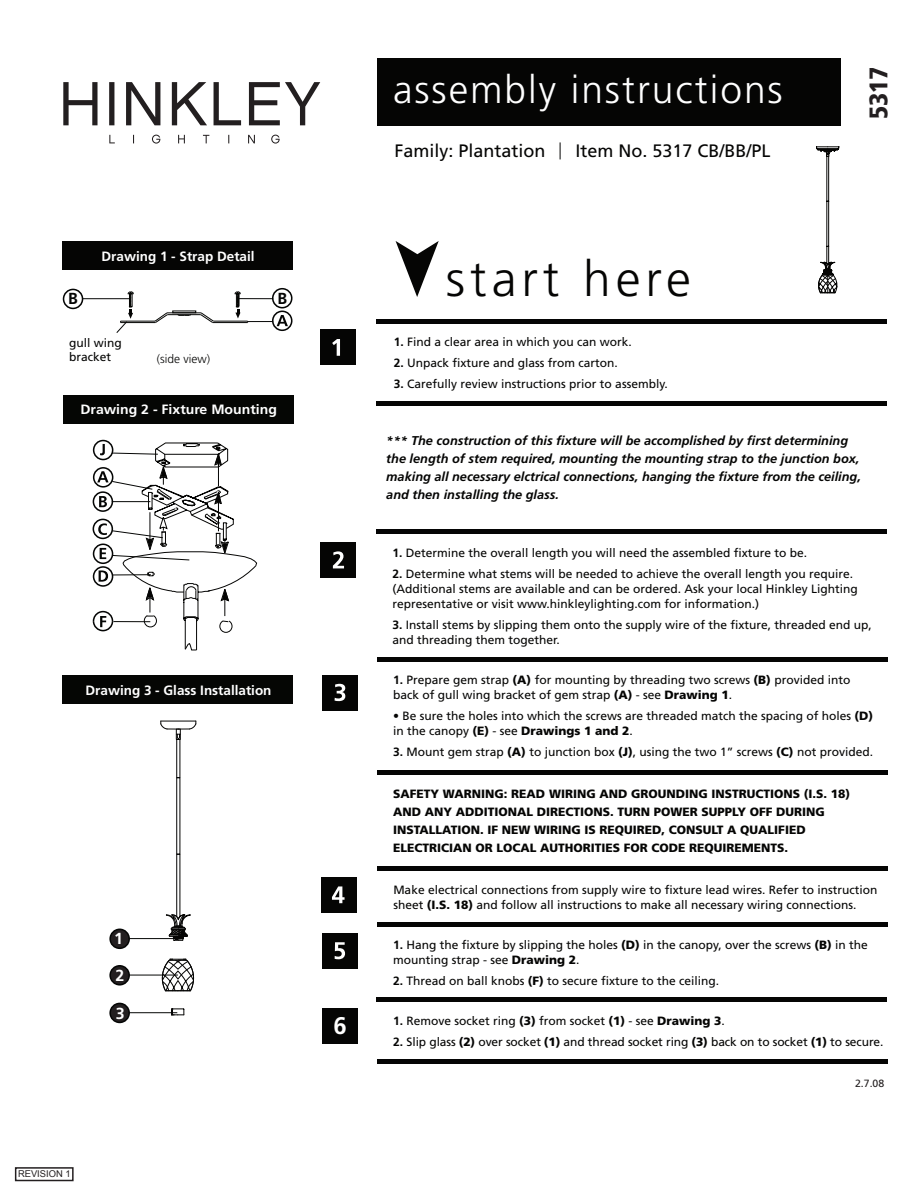
<style>
.page{position:relative;width:918px;height:1188px;background:#fff}
.page>*{position:absolute;margin:0;border:0;box-sizing:border-box;transform-origin:0 0}
.t1{font:300 49.65px "Frutiger LT Std";letter-spacing:.1em;color:#050504}
.t2{font:300 39px "Frutiger LT Std";letter-spacing:.05em;color:#fff}
.t3{font:900 condensed 25.5px "Frutiger LT Std";color:#231f20}
.t4{font:700 24px "Frutiger LT Std";color:#fff}
.t5{font:18px "Frutiger LT Std";color:#050504}
.t6{font:700 16.05px "Frutiger LT Std";color:#fff}
.t7{font:700 16.05px "Frutiger LT Std";color:#050605}
.t8{font:700 13.5px "Frutiger LT Std";color:#fff}
.t9{font:700 13.5px "Frutiger LT Std";color:#fff;scale:1.04 1}
.t10{font:italic 700 12.75px/18px "Frutiger LT Std";color:#050504}
.t11{font:12px/15px "Frutiger LT Std";color:#050504}
.t12{font:900 12px/18px "Frutiger LT Std";color:#050504}
.t13{font:300 12px "Frutiger LT Std";color:#050504}
.t14{font:10.5px "Frutiger LT Std";color:#231f20}
.t15{font:9.3px "Arial";color:#231f20}
.s1{font-weight:700}
.s2{font-weight:900}
</style>
<div class="page">
<div style="left:377px;top:58px;width:463px;height:68px;background:#050504"></div>
<svg style="left:396px;top:241px;width:43px;height:56px"></svg>
<div style="left:321px;top:330px;width:35px;height:35px;background:#050504"></div>
<svg style="left:332px;top:339px;width:8px;height:17px"></svg>
<div style="left:321px;top:542px;width:35px;height:36px;background:#050504"></div>
<svg style="left:333px;top:551px;width:11px;height:17px"></svg>
<div style="left:377px;top:319px;width:510px;height:5px;background:#050504"></div>
<div style="left:377px;top:401px;width:510px;height:5px;background:#050504"></div>
<div style="left:377px;top:529px;width:510px;height:5px;background:#050504"></div>
<div style="left:377px;top:657px;width:510px;height:5px;background:#050504"></div>
<div style="left:377px;top:770px;width:510px;height:5px;background:#050504"></div>
<div style="left:377px;top:866px;width:510px;height:5px;background:#050504"></div>
<div style="left:377px;top:922px;width:510px;height:5px;background:#050504"></div>
<div style="left:376px;top:997px;width:511px;height:5px;background:#050504"></div>
<div style="left:377px;top:1059px;width:510px;height:5px;background:#050504"></div>
<svg style="left:560px;top:142px;width:1px;height:17px"></svg>
<div style="left:322px;top:675px;width:36px;height:35px;background:#050504"></div>
<svg style="left:335px;top:684px;width:10px;height:17px"></svg>
<div style="left:321px;top:877px;width:35px;height:36px;background:#050504"></div>
<svg style="left:332px;top:886px;width:13px;height:17px"></svg>
<div style="left:323px;top:933px;width:35px;height:36px;background:#050504"></div>
<svg style="left:335px;top:942px;width:10px;height:17px"></svg>
<div style="left:323px;top:1008px;width:35px;height:36px;background:#050504"></div>
<div style="left:63px;top:395px;width:230px;height:28px;background:#050604"></div>
<svg style="left:93px;top:440px;width:20px;height:20px"></svg>
<svg style="left:92px;top:442px;width:165px;height:209px"></svg>
<hr style="left:112px;top:501px;width:38px;height:1px;background:#050605">
<div style="left:62px;top:242px;width:231px;height:28px;background:#050504"></div>
<hr style="left:213px;top:321px;width:35px;height:1px;background:#050604">
<hr style="left:213px;top:322px;width:35px;height:1px;background:#050604">
<hr style="left:121px;top:322px;width:34px;height:1px;background:#050604">
<hr style="left:121px;top:321px;width:34px;height:1px;background:#050604">
<svg style="left:154px;top:312px;width:60px;height:11px"></svg>
<hr style="left:81px;top:298px;width:50px;height:1px;background:#050605">
<div style="left:272px;top:288px;width:21px;height:20px;background:#fff;border:2px solid #050605;border-radius:50%"></div>
<svg style="left:272px;top:311px;width:21px;height:20px"></svg>
<svg style="left:247px;top:315px;width:41px;height:11px"></svg>
<div style="left:63px;top:289px;width:20px;height:20px;background:#fff;border:2px solid #050605;border-radius:50%"></div>
<hr style="left:237px;top:298px;width:36px;height:1px;background:#050605">
<svg style="left:116px;top:291px;width:18px;height:42px"></svg>
<svg style="left:234px;top:291px;width:7px;height:27px"></svg>
<div style="left:63px;top:676px;width:230px;height:28px;background:#050604"></div>
<div style="left:176px;top:729px;width:5px;height:11px;border:1px solid #050504"></div>
<svg style="left:160px;top:721px;width:37px;height:18px"></svg>
<hr style="left:161px;top:721px;width:35px;height:1px;background:#050504">
<div style="left:176px;top:739px;width:4px;height:39px;border:1px solid #050504"></div>
<div style="left:176px;top:777px;width:4px;height:77px;border:1px solid #050504"></div>
<div style="left:176px;top:854px;width:4px;height:63px;border:1px solid #050504"></div>
<svg style="left:162px;top:914px;width:32px;height:102px"></svg>
<hr style="left:127px;top:1012px;width:50px;height:1px;background:#050605">
<div style="left:109px;top:1003px;width:21px;height:20px;background:#231f20;border:2px solid #050605;border-radius:50%"></div>
<hr style="left:127px;top:975px;width:51px;height:1px;background:#050605">
<div style="left:109px;top:965px;width:21px;height:21px;background:#231f20;border:2px solid #050605;border-radius:50%"></div>
<hr style="left:127px;top:938px;width:50px;height:1px;background:#050605">
<div style="left:109px;top:929px;width:21px;height:20px;background:#231f20;border:2px solid #050605;border-radius:50%"></div>
<svg style="left:816px;top:146px;width:24px;height:147px"></svg>
<svg style="left:63px;top:82px;width:257px;height:43px"></svg>
<svg style="left:109px;top:135px;width:171px;height:9px"></svg>
<div style="left:15px;top:1167px;width:59px;height:14px;border:2px solid #231f20"></div>
<h3 class="t7" style="left:68px;top:289px;width:11px">B</h3>
<p class="t8" style="left:102px;top:249px;width:155px">Drawing 1 - Strap Detail</p>
<p class="t11" style="left:69px;top:336px;width:54px;line-height:13.5px">gull wing bracket</p>
<p class="t13" style="left:157px;top:352px;width:55px">(side view)</p>
<h3 class="t7" style="left:277px;top:289px;width:11px">B</h3>
<p class="t9" style="left:80px;top:402px;width:190px">Drawing 2 - Fixture Mounting</p>
<p class="t8" style="left:86px;top:683px;width:188px">Drawing 3 - Glass Installation</p>
<h3 class="t6" style="left:114px;top:929px;width:10px">1</h3>
<h3 class="t6" style="left:115px;top:966px;width:10px">2</h3>
<h3 class="t6" style="left:116px;top:1004px;width:10px">3</h3>
<p class="t15" style="left:18px;top:1168px;width:54px">REVISION 1</p>
<h3 class="t4" style="left:333px;top:1012px;width:15px">6</h3>
<h2 class="t2" style="left:393px;top:68px;width:391px">assembly instructions</h2>
<h3 class="t5" style="left:394px;top:140px;width:153px">Family: Plantation</h3>
<h3 class="t5" style="left:575px;top:140px;width:197px">Item No. 5317 CB/BB/PL</h3>
<h3 class="t3" style="left:863px;top:119px;width:53px;rotate:-90deg">5317</h3>
<h1 class="t1" style="left:446px;top:251px;width:247px">start here</h1>
<p class="t11" style="left:394px;top:335px;width:240px"><span class="s1">1.</span> Find a clear area in which you can work.</p>
<p class="t11" style="left:394px;top:356px;width:226px"><span class="s1">2.</span> Unpack fixture and glass from carton.</p>
<p class="t11" style="left:394px;top:377px;width:275px"><span class="s1">3.</span> Carefully review instructions prior to assembly.</p>
<p class="t10" style="left:386px;top:431px;width:476px">*** The construction of this fixture will be accomplished by first determining the length of stem required, mounting the mounting strap to the junction box, making all necessary elctrical connections, hanging the fixture from the ceiling, and then installing the glass.</p>
<p class="t11" style="left:392px;top:546px;width:416px"><span class="s1">1.</span> Determine the overall length you will need the assembled fixture to be.</p>
<p class="t11" style="left:392px;top:567px;width:467px"><span class="s1">2.</span> Determine what stems will be needed to achieve the overall length you require. (Additional stems are available and can be ordered. Ask your local Hinkley Lighting representative or visit www.hinkleylighting.com for information.)</p>
<p class="t11" style="left:392px;top:618px;width:481px"><span class="s1">3.</span> Install stems by slipping them onto the supply wire of the fixture, threaded end up, and threading them together.</p>
<p class="t11" style="left:393px;top:672px;width:459px"><span class="s1">1.</span> Prepare gem strap <span class="s2">(A)</span> for mounting by threading two screws <span class="s2">(B)</span> provided into back of gull wing bracket of gem strap <span class="s2">(A)</span> - see <span class="s2">Drawing 1</span>.</p>
<p class="t11" style="left:393px;top:708px;width:482px"><span class="s1">•</span> Be sure the holes into which the screws are threaded match the spacing of holes <span class="s2">(D) </span>in the canopy <span class="s2">(E)</span> - see <span class="s2">Drawings 1 and 2</span>.</p>
<p class="t11" style="left:393px;top:744px;width:482px"><span class="s1">3.</span> Mount gem strap <span class="s2">(A)</span> to junction box <span class="s2">(J)</span>, using the two 1” screws <span class="s2">(C)</span> not provided.</p>
<p class="t12" style="left:393px;top:785px;width:459px">SAFETY WARNING: READ WIRING AND GROUNDING INSTRUCTIONS (I.S. 18)<br>AND ANY ADDITIONAL DIRECTIONS. TURN POWER SUPPLY OFF DURING INSTALLATION. IF NEW WIRING IS REQUIRED, CONSULT A QUALIFIED ELECTRICIAN OR LOCAL AUTHORITIES FOR CODE REQUIREMENTS.</p>
<p class="t11" style="left:393px;top:882px;width:486px">Make electrical connections from supply wire to fixture lead wires. Refer to instruction sheet <span class="s2">(I.S. 18)</span> and follow all instructions to make all necessary wiring connections.</p>
<p class="t11" style="left:393px;top:937px;width:476px"><span class="s1">1.</span> Hang the fixture by slipping the holes <span class="s2">(D)</span> in the canopy, over the screws <span class="s2">(B)</span> in the mounting strap - see <span class="s2">Drawing 2</span>.</p>
<p class="t11" style="left:393px;top:973px;width:328px"><span class="s1">2.</span> Thread on ball knobs <span class="s2">(F)</span> to secure fixture to the ceiling.</p>
<p class="t11" style="left:393px;top:1014px;width:333px"><span class="s1">1.</span> Remove socket ring <span class="s2">(3)</span> from socket <span class="s2">(1)</span> - see <span class="s2">Drawing 3</span>.</p>
<p class="t11" style="left:393px;top:1035px;width:492px"><span class="s1">2.</span> Slip glass <span class="s2">(2)</span> over socket <span class="s2">(1)</span> and thread socket ring <span class="s2">(3)</span> back on to socket <span class="s2">(1)</span> to secure.</p>
<p class="t14" style="left:855px;top:1077px;width:31px">2.7.08</p>
</div>
